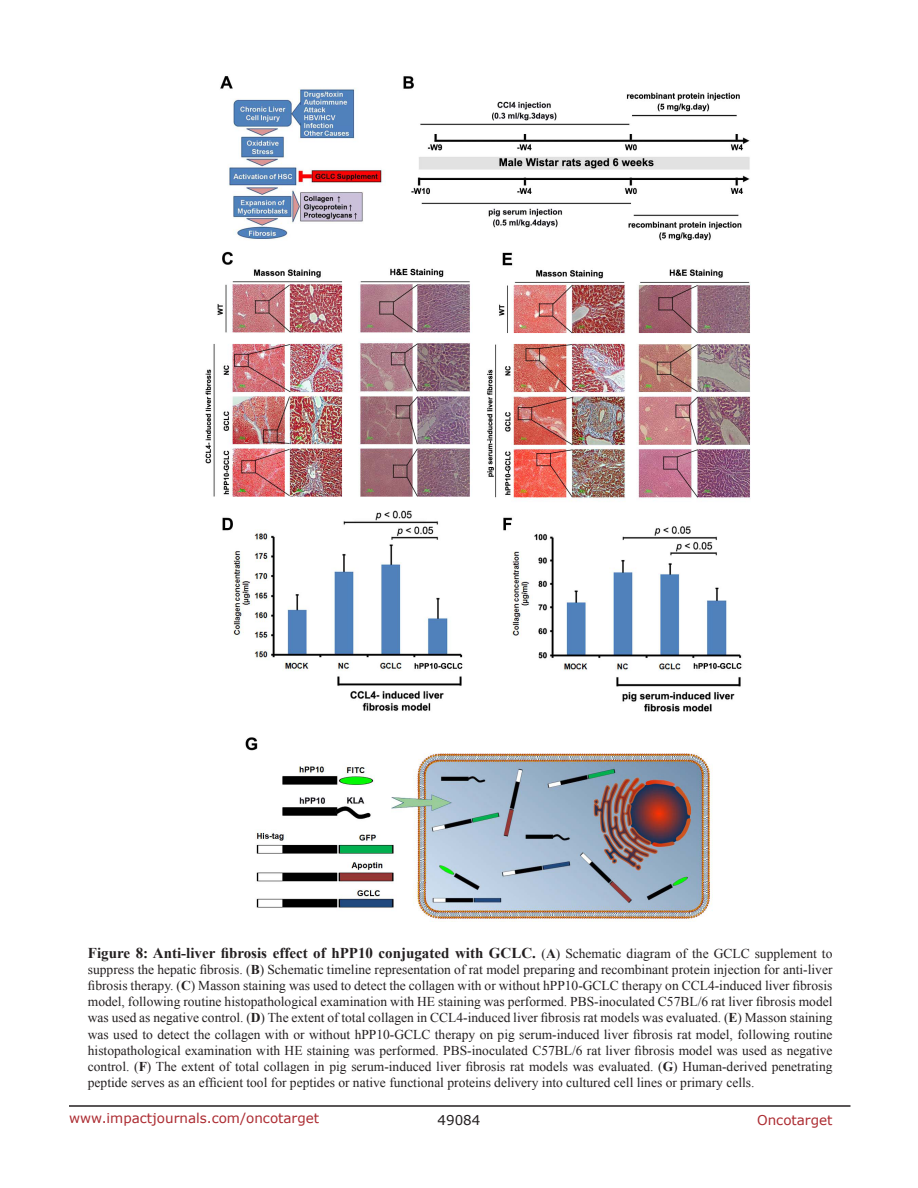
<style>
.page{position:relative;width:918px;height:1188px;background:#fff}
.page>*{position:absolute;margin:0;border:0;box-sizing:border-box;transform-origin:0 0}
.FigureText{font:700 15px "Times New Roman";color:#231f20}
.FigureText-2{font:13.5px/16.2px "Times New Roman";color:#231f20;text-align:justify}
.t1{font:13.5px "Verdana";color:#ac2b31}
.t2{font:13.5px "Verdana";color:#231f20}
.s1{font-weight:400;font-size:13.5px}
.s2{font-size:13.5px}
.s3{font-weight:700}
</style>
<div class="page">
<hr style="left:69px;top:1105px;width:781px;height:2px;background:#231f20">
<img style="left:205px;top:76px;width:546px;height:846px">
<p class="FigureText" style="left:88px;top:942px;width:746px">Figure 8: Anti-liver fibrosis effect of hPP10 conjugated with GCLC. <span class="s1">(</span><span class="s2">A</span><span class="s1">) Schematic diagram of the GCLC supplement to</span></p>
<p class="FigureText-2" style="left:88px;top:961px;width:746px">suppress the hepatic fibrosis. (<span class="s3">B</span>) Schematic timeline representation of rat model preparing and recombinant protein injection for anti-liver fibrosis therapy. (<span class="s3">C</span>) Masson staining was used to detect the collagen with or without hPP10-GCLC therapy on CCL4-induced liver fibrosis model, following routine histopathological examination with HE staining was performed. PBS-inoculated C57BL/6 rat liver fibrosis model was used as negative control. (<span class="s3">D</span>) The extent of total collagen in CCL4-induced liver fibrosis rat models was evaluated. (<span class="s3">E</span>) Masson staining was used to detect the collagen with or without hPP10-GCLC therapy on pig serum-induced liver fibrosis rat model, following routine histopathological examination with HE staining was performed. PBS-inoculated C57BL/6 rat liver fibrosis model was used as negative control. (<span class="s3">F</span>) The extent of total collagen in pig serum-induced liver fibrosis rat models was evaluated. (<span class="s3">G</span>) Human-derived penetrating peptide serves as an efficient tool for peptides or native functional proteins delivery into cultured cell lines or primary cells.</p>
<p class="t1" style="left:69px;top:1109px;width:252px">www.impactjournals.com/oncotarget</p>
<p class="t2" style="left:438px;top:1111px;width:44px">49084</p>
<p class="t1" style="left:757px;top:1111px;width:77px">Oncotarget</p>
</div>
